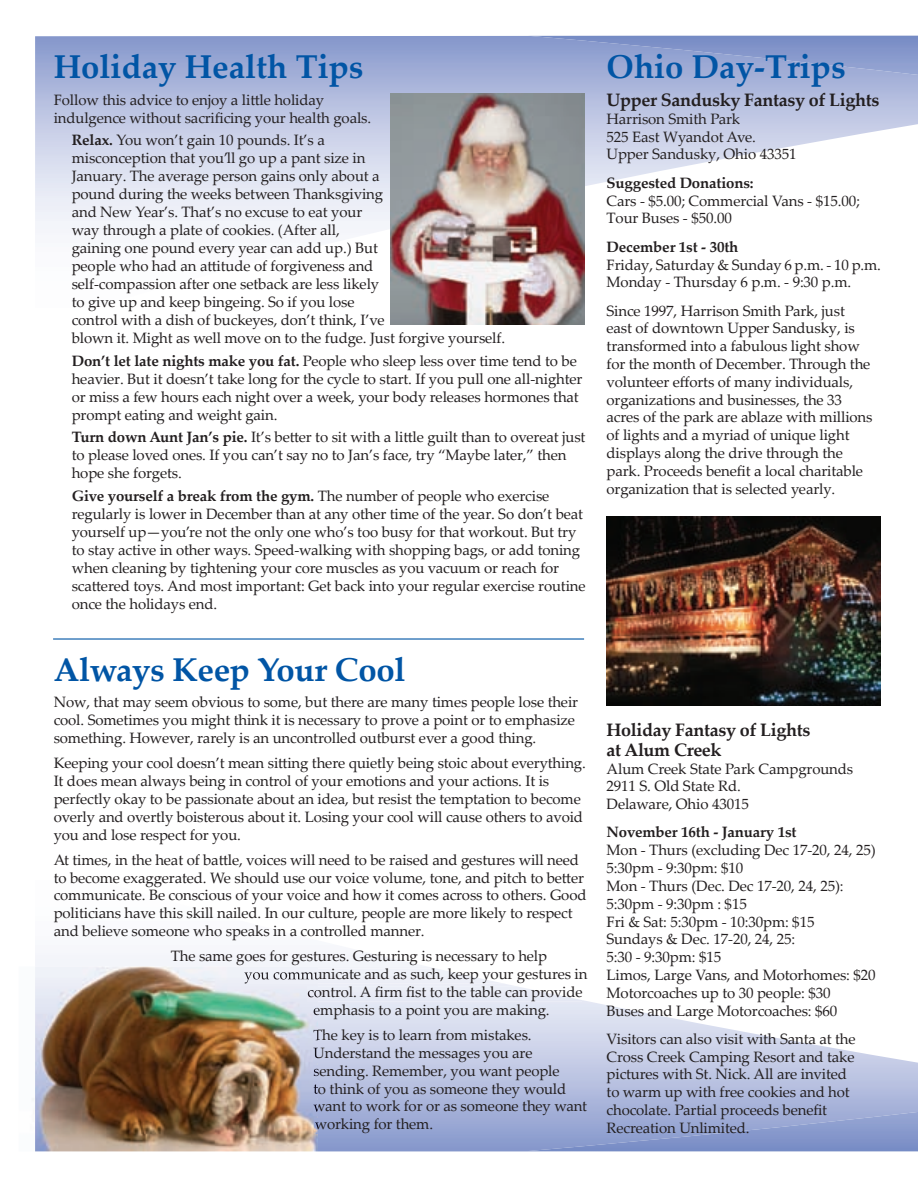
<style>
.page{position:relative;width:918px;height:1188px;background:#fff}
.page>*{position:absolute;margin:0;border:0;box-sizing:border-box;transform-origin:0 0}
.t1{font:700 33px "Palatino Linotype";color:#0155a5}
.t2{font:700 18px/19.5px "Palatino Linotype";letter-spacing:-.02em;color:#231f20}
.t3{font:15px/17.9px "Palatino Linotype";letter-spacing:-.01em;color:#231f20}
.t4{font:700 15px "Palatino Linotype";letter-spacing:-.01em;color:#231f20}
.s1{font-weight:700}
</style>
<div class="page">
<svg style="left:35px;top:955px;width:883px;height:196px"></svg>
<svg style="left:528px;top:1112px;width:390px;height:40px;background:#8f9fcf"></svg>
<svg style="left:318px;top:968px;width:264px;height:33px"></svg>
<div style="left:318px;top:1004px;width:231px;height:15px;background:#e0e4f2"></div>
<div style="left:318px;top:1029px;width:217px;height:15px;background:#d3d9ed"></div>
<div style="left:318px;top:1047px;width:215px;height:15px;background:#cbd1e8"></div>
<div style="left:318px;top:1065px;width:242px;height:15px;background:#bfc7e4"></div>
<div style="left:318px;top:1083px;width:248px;height:15px;background:#b3bcde"></div>
<div style="left:318px;top:1101px;width:269px;height:15px;background:#a5b1d8"></div>
<div style="left:318px;top:1118px;width:114px;height:15px;background:#99a7d4"></div>
<svg style="left:35px;top:36px;width:883px;height:289px"></svg>
<svg style="left:528px;top:35px;width:390px;height:40px;background:#8f9fcf"></svg>
<hr style="left:53px;top:638px;width:531px;height:2px;background:#0155a5">
<img style="left:35px;top:967px;width:283px;height:184px">
<img style="left:244px;top:968px;width:74px;height:16px">
<img style="left:308px;top:986px;width:10px;height:15px">
<img style="left:314px;top:1004px;width:4px;height:15px">
<img style="left:314px;top:1029px;width:4px;height:15px">
<img style="left:313px;top:1047px;width:5px;height:15px">
<img style="left:314px;top:1065px;width:4px;height:15px">
<img style="left:314px;top:1083px;width:4px;height:15px">
<img style="left:313px;top:1101px;width:5px;height:15px">
<img style="left:315px;top:1118px;width:3px;height:15px">
<img style="left:607px;top:517px;width:274px;height:188px">
<img style="left:391px;top:94px;width:193px;height:230px">
<h1 class="t1" style="left:54px;top:43px;width:311px">Holiday Health Tips</h1>
<p class="t3" style="left:54px;top:90px;width:319px">Follow this advice to enjoy a little holiday indulgence without sacrificing your health goals.</p>
<p class="t3" style="left:72px;top:130px;width:435px"><span class="s1">Relax.</span> You won’t gain 10 pounds. It’s a<br>misconception that you’ll go up a pant size in<br>January. The average person gains only about a<br>pound during the weeks between Thanksgiving<br>and New Year’s. That’s no excuse to eat your<br>way through a plate of cookies. (After all,<br>gaining one pound every year can add up.) But<br>people who had an attitude of forgiveness and<br>self-compassion after one setback are less likely<br>to give up and keep bingeing. So if you lose<br>control with a dish of buckeyes, don’t think, I’ve<br>blown it. Might as well move on to the fudge. Just forgive yourself.</p>
<p class="t3" style="left:72px;top:351px;width:512px"><span class="s1">Don’t let late nights make you fat.</span> People who sleep less over time tend to be heavier. But it doesn’t take long for the cycle to start. If you pull one all-nighter or miss a few hours each night over a week, your body releases hormones that prompt eating and weight gain.</p>
<p class="t3" style="left:72px;top:427px;width:515px"><span class="s1">Turn down Aunt Jan’s pie.</span> It’s better to sit with a little guilt than to overeat just to please loved ones. If you can’t say no to Jan’s face, try “Maybe later,” then hope she forgets.</p>
<p class="t3" style="left:72px;top:486px;width:515px"><span class="s1">Give yourself a break from the gym.</span> The number of people who exercise regularly is lower in December than at any other time of the year. So don’t beat yourself up—you’re not the only one who’s too busy for that workout. But try to stay active in other ways. Speed-walking with shopping bags, or add toning when cleaning by tightening your core muscles as you vacuum or reach for scattered toys. And most important: Get back into your regular exercise routine once the holidays end.</p>
<h1 class="t1" style="left:54px;top:646px;width:353px">Always Keep Your Cool</h1>
<p class="t3" style="left:54px;top:693px;width:526px">Now, that may seem obvious to some, but there are many times people lose their cool. Sometimes you might think it is necessary to prove a point or to emphasize something. However, rarely is an uncontrolled outburst ever a good thing.</p>
<p class="t3" style="left:54px;top:754px;width:534px">Keeping your cool doesn’t mean sitting there quietly being stoic about everything.<br>It does mean always being in control of your emotions and your actions. It is perfectly okay to be passionate about an idea, but resist the temptation to become overly and overtly boisterous about it. Losing your cool will cause others to avoid you and lose respect for you.</p>
<p class="t3" style="left:54px;top:850px;width:534px">At times, in the heat of battle, voices will need to be raised and gestures will need to become exaggerated. We should use our voice volume, tone, and pitch to better communicate. Be conscious of your voice and how it comes across to others. Good politicians have this skill nailed. In our culture, people are more likely to respect and believe someone who speaks in a controlled manner.</p>
<p class="t3" style="left:171px;top:947px;width:378px">The same goes for gestures. Gesturing is necessary to help</p>
<p class="t3" style="left:244px;top:965px;width:345px">you communicate and as such, keep your gestures in</p>
<p class="t3" style="left:307px;top:982px;width:277px">control. A firm fist to the table can provide</p>
<p class="t3" style="left:313px;top:1000px;width:238px">emphasis to a point you are making.</p>
<p class="t3" style="left:313px;top:1025px;width:275px">The key is to learn from mistakes.<br>Understand the messages you are sending. Remember, you want people<br>to think of you as someone they would want to work for or as someone they want working for them.</p>
<h1 class="t1" style="left:607px;top:43px;width:241px">Ohio Day-Trips</h1>
<p class="t2" style="left:607px;top:90px;width:274px">Upper Sandusky Fantasy of Lights</p>
<p class="t3" style="left:607px;top:109px;width:191px">Harrison Smith Park<br>525 East Wyandot Ave.<br>Upper Sandusky, Ohio 43351</p>
<p class="t4" style="left:607px;top:172px;width:149px">Suggested Donations:</p>
<p class="t3" style="left:607px;top:191px;width:255px">Cars - $5.00; Commercial Vans - $15.00;<br>Tour Buses - $50.00</p>
<p class="t4" style="left:607px;top:236px;width:133px">December 1st - 30th</p>
<p class="t3" style="left:607px;top:255px;width:276px">Friday, Saturday &amp; Sunday 6 p.m. - 10 p.m.<br>Monday - Thursday 6 p.m. - 9:30 p.m.</p>
<p class="t3" style="left:607px;top:301px;width:267px">Since 1997, Harrison Smith Park, just east of downtown Upper Sandusky, is transformed into a fabulous light show for the month of December. Through the volunteer efforts of many individuals, organizations and businesses, the 33 acres of the park are ablaze with millions of lights and a myriad of unique light displays along the drive through the park. Proceeds benefit a local charitable organization that is selected yearly.</p>
<p class="t2" style="left:607px;top:720px;width:205px">Holiday Fantasy of Lights at Alum Creek</p>
<p class="t3" style="left:607px;top:759px;width:248px">Alum Creek State Park Campgrounds<br>2911 S. Old State Rd.<br>Delaware, Ohio 43015</p>
<p class="t4" style="left:607px;top:822px;width:192px">November 16th - January 1st</p>
<p class="t3" style="left:607px;top:841px;width:271px">Mon - Thurs (excluding Dec 17-20, 24, 25)<br>5:30pm - 9:30pm: $10<br>Mon - Thurs (Dec. Dec 17-20, 24, 25):<br>5:30pm - 9:30pm : $15<br>Fri &amp; Sat: 5:30pm - 10:30pm: $15<br>Sundays &amp; Dec. 17-20, 24, 25:<br>5:30 - 9:30pm: $15<br>Limos, Large Vans, and Motorhomes: $20<br>Motorcoaches up to 30 people: $30<br>Buses and Large Motorcoaches: $60</p>
<p class="t3" style="left:607px;top:1029px;width:251px">Visitors can also visit with Santa at the Cross Creek Camping Resort and take pictures with St. Nick. All are invited to warm up with free cookies and hot chocolate. Partial proceeds benefit Recreation Unlimited.</p>
</div>
